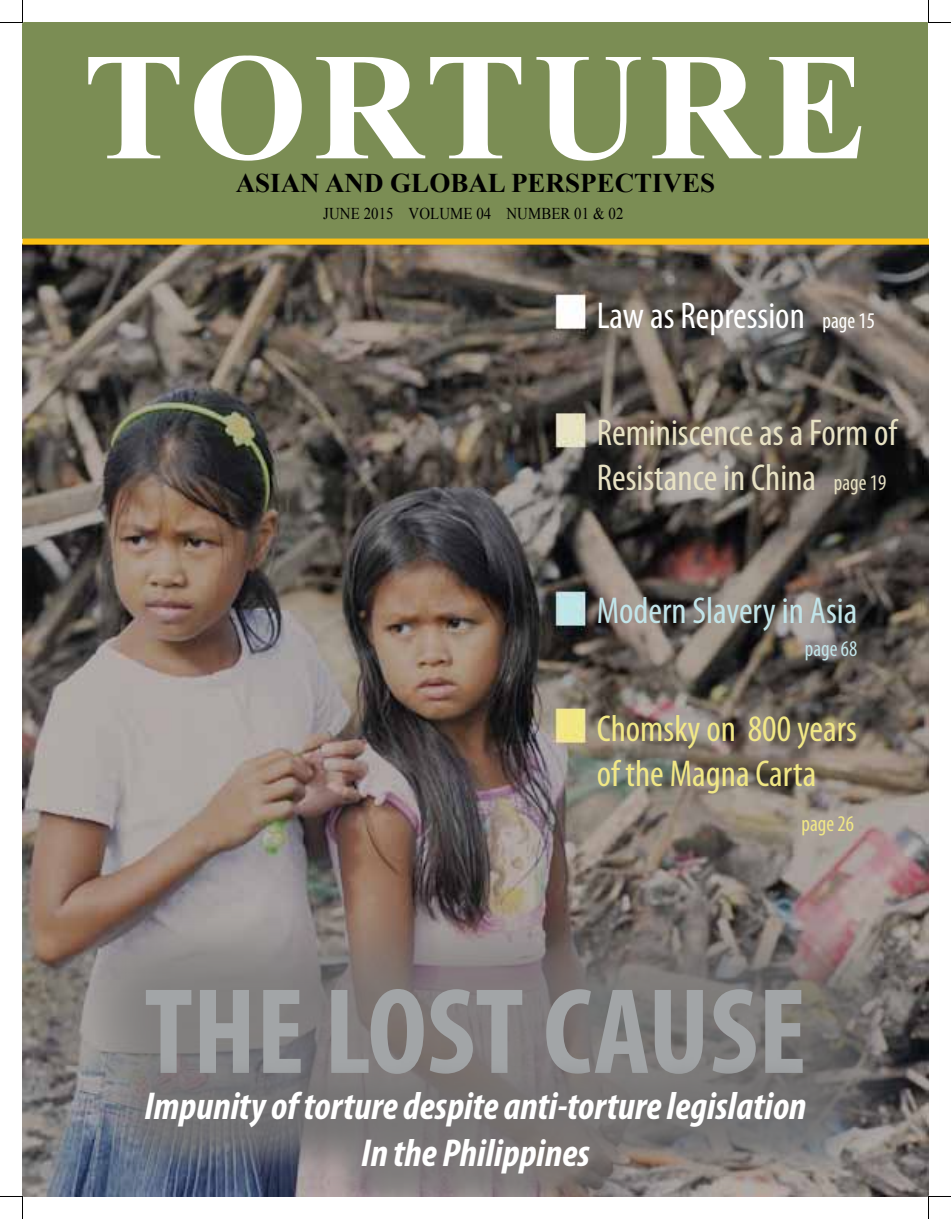
<style>
.page{position:relative;width:951px;height:1219px;background:#fff}
.page>*{position:absolute;margin:0;border:0;box-sizing:border-box;transform-origin:0 0}
.t1{font:700 153px "Times New Roman";letter-spacing:.04em;color:#fff}
.t2{font:700 condensed 123px "Myriad Pro";color:#a2a5a7}
.t3{font:italic 700 condensed 39px/46.8px "Myriad Pro";color:#fff;text-align:center}
.t4{font:condensed 37.5px/45px "Myriad Pro";color:#e7e1c3}
.t5{font:condensed 37.5px/45px "Myriad Pro";color:#f1e785}
.t6{font:condensed 37.5px "Myriad Pro";color:#fff}
.t7{font:condensed 37.5px "Myriad Pro";color:#c1e4e9}
.t8{font:700 27px "Times New Roman";color:#000}
.t9{font:condensed 22.5px "Myriad Pro";color:#c1e4e9;scale:.95 1}
.t10{font:condensed 22.5px "Myriad Pro";color:#f1e785;scale:.95 1}
.t11{font:16.5px "Times New Roman";letter-spacing:.005em;color:#000;scale:.9 1}
.s1{font-size:22.5px}
</style>
<div class="page">
<img style="left:22px;top:244px;width:906px;height:952px">
<div style="left:22px;top:22px;width:906px;height:217px;background:#7b8d54"></div>
<div style="left:22px;top:238px;width:906px;height:6px;background:#fabf13"></div>
<div style="left:48px;top:890px;width:877px;height:306px;background:#727171;opacity:.75"></div>
<div style="left:110px;top:1057px;width:749px;height:139px;background:#727171;opacity:.75"></div>
<svg style="left:0;top:0;width:23px;height:23px"></svg>
<svg style="left:0;top:1196px;width:23px;height:23px"></svg>
<svg style="left:928px;top:0;width:23px;height:23px"></svg>
<svg style="left:928px;top:1196px;width:23px;height:23px"></svg>
<h1 class="t1" style="left:83px;top:1px;width:787px">TORTURE</h1>
<p class="t8" style="left:236px;top:164px;width:481px">ASIAN AND GLOBAL PERSPECTIVES</p>
<p class="t11" style="left:323px;top:202px;width:335px">JUNE 2015 VOLUME 04 NUMBER 01 &amp; 02</p>
<p class="t6" style="left:597px;top:295px;width:280px">Law as Repression <span class="s1">page 15</span></p>
<p class="t4" style="left:597px;top:411px;width:302px">Reminiscence as a Form of<br>Resistance in China <span class="s1">page 19</span></p>
<p class="t7" style="left:597px;top:590px;width:262px">Modern Slavery in Asia</p>
<p class="t9" style="left:805px;top:636px;width:57px">page 68</p>
<p class="t5" style="left:597px;top:706px;width:262px">Chomsky on 800 years of the Magna Carta</p>
<p class="t10" style="left:801px;top:811px;width:57px">page 26</p>
<h2 class="t2" style="left:144px;top:964px;width:663px">THE LOST CAUSE</h2>
<p class="t3" style="left:144px;top:1082px;width:663px">Impunity of torture despite anti-torture legislation<br>In the Philippines</p>
</div>
